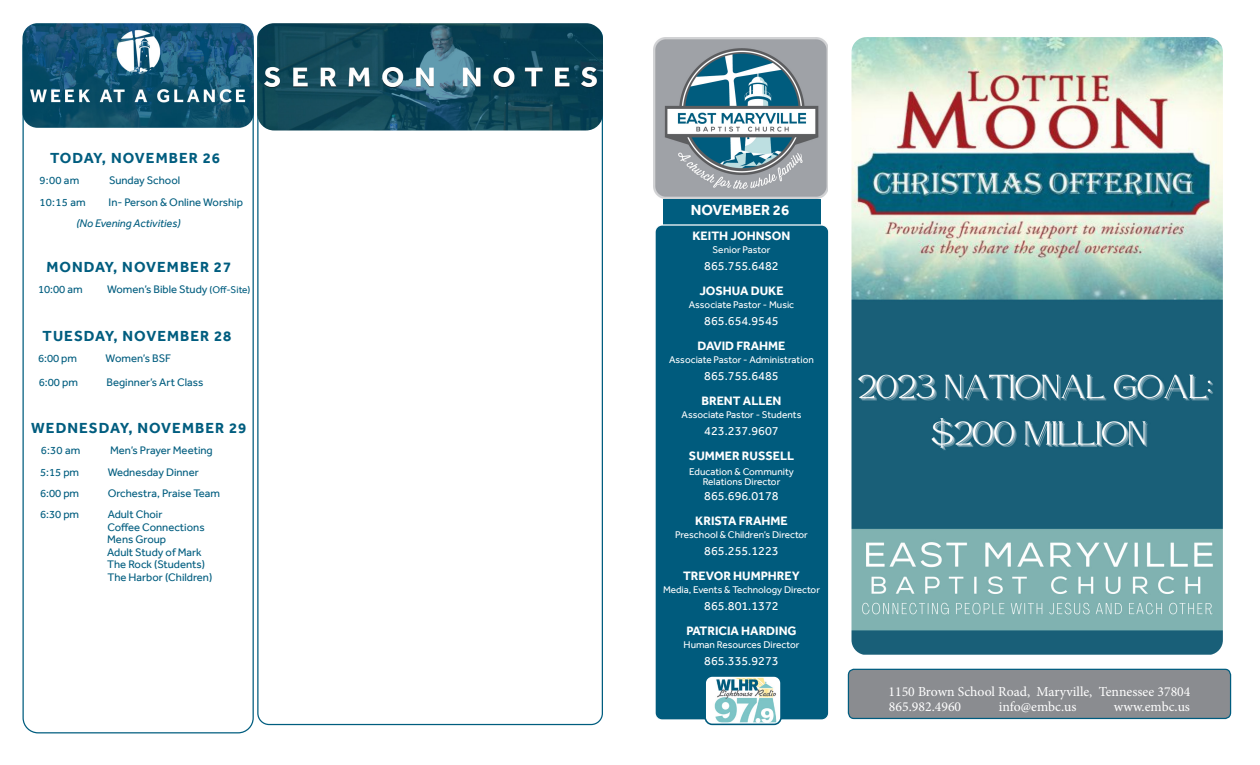
<style>
.page{position:relative;width:1260px;height:765px;background:#fff}
.page>*{position:absolute;margin:0;border:0;box-sizing:border-box;transform-origin:0 0}
.t1{font:700 15px "Effra";letter-spacing:.07em;color:#005d7f}
.t2{font:700 15px "Effra";color:#fff}
.t3{font:13.75px "Minion Pro";color:#fff}
.t4{font:700 12.5px "Effra";color:#fff}
.t5{font:12.5px "Effra";color:#fff}
.t6{font:11.25px "Effra";color:#005d7f}
.t7{font:italic 11.25px "Effra";color:#005d7f}
.t8{font:10px "Effra";color:#fff}
.s1{font-size:10px}
</style>
<div class="page">
<div style="left:664px;top:191px;width:157px;height:50px;background:#005d7f"></div>
<div style="left:848px;top:669px;width:383px;height:49px;background:#8a8c90;border-radius:6px"></div>
<div style="left:848px;top:669px;width:383px;height:50px;border:1px solid #005c7f;border-radius:6px"></div>
<div style="left:655px;top:225px;width:174px;height:495px;background:#005b7d;border-radius:7px"></div>
<div style="left:654px;top:224px;width:175px;height:497px;border:1px solid #fff;border-radius:7px"></div>
<div style="left:705px;top:676px;width:76px;height:48px;background:#fff;border-radius:7px"></div>
<div style="left:704px;top:675px;width:78px;height:50px;border:2px solid #005b7d;border-radius:7px"></div>
<img style="left:714px;top:678px;width:62px;height:44px">
<img style="left:654px;top:37px;width:173px;height:161px">
<img style="left:852px;top:37px;width:371px;height:618px">
<img style="left:257px;top:23px;width:346px;height:107px">
<img style="left:22px;top:23px;width:232px;height:105px">
<p class="t1" style="left:50px;top:149px;width:171px">TODAY, NOVEMBER 26</p>
<p class="t6" style="left:40px;top:174px;width:41px">9:00 am</p>
<p class="t6" style="left:109px;top:174px;width:73px">Sunday School</p>
<p class="t6" style="left:40px;top:195px;width:48px">10:15 am</p>
<p class="t6" style="left:109px;top:195px;width:136px">In- Person &amp; Online Worship</p>
<p class="t7" style="left:76px;top:216px;width:106px">(No Evening Activities)</p>
<p class="t1" style="left:46px;top:258px;width:187px">MONDAY, NOVEMBER 27</p>
<p class="t6" style="left:38px;top:283px;width:46px">10:00 am</p>
<p class="t6" style="left:107px;top:283px;width:145px">Women’s Bible Study <span class="s1">(Off-Site)</span></p>
<p class="t1" style="left:43px;top:327px;width:190px">TUESDAY, NOVEMBER 28</p>
<p class="t6" style="left:38px;top:351px;width:41px">6:00 pm</p>
<p class="t6" style="left:106px;top:351px;width:67px">Women’s BSF</p>
<p class="t6" style="left:39px;top:375px;width:41px">6:00 pm</p>
<p class="t6" style="left:106px;top:375px;width:99px">Beginner’s Art Class</p>
<p class="t1" style="left:31px;top:419px;width:217px">WEDNESDAY, NOVEMBER 29</p>
<p class="t6" style="left:41px;top:444px;width:41px">6:30 am</p>
<p class="t6" style="left:110px;top:444px;width:104px">Men’s Prayer Meeting</p>
<p class="t6" style="left:40px;top:465px;width:41px">5:15 pm</p>
<p class="t6" style="left:108px;top:465px;width:93px">Wednesday Dinner</p>
<p class="t6" style="left:40px;top:486px;width:41px">6:00 pm</p>
<p class="t6" style="left:108px;top:486px;width:114px">Orchestra, Praise Team</p>
<p class="t6" style="left:40px;top:508px;width:41px">6:30 pm</p>
<p class="t6" style="left:108px;top:508px;width:56px">Adult Choir</p>
<p class="t6" style="left:107px;top:520px;width:99px">Coffee Connections</p>
<p class="t6" style="left:107px;top:533px;width:60px">Mens Group</p>
<p class="t6" style="left:107px;top:545px;width:96px">Adult Study of Mark</p>
<p class="t6" style="left:107px;top:558px;width:99px">The Rock (Students)</p>
<p class="t6" style="left:107px;top:570px;width:106px">The Harbor (Children)</p>
<p class="t2" style="left:691px;top:201px;width:100px">NOVEMBER 26</p>
<p class="t4" style="left:692px;top:228px;width:100px">KEITH JOHNSON</p>
<p class="t8" style="left:713px;top:244px;width:59px">Senior Pastor</p>
<p class="t5" style="left:704px;top:258px;width:76px">865.755.6482</p>
<p class="t4" style="left:699px;top:283px;width:86px">JOSHUA DUKE</p>
<p class="t8" style="left:689px;top:299px;width:107px">Associate Pastor - Music</p>
<p class="t5" style="left:704px;top:313px;width:76px">865.654.9545</p>
<p class="t4" style="left:698px;top:338px;width:89px">DAVID FRAHME</p>
<p class="t8" style="left:669px;top:354px;width:146px">Associate Pastor - Administration</p>
<p class="t5" style="left:704px;top:368px;width:76px">865.755.6485</p>
<p class="t4" style="left:701px;top:393px;width:82px">BRENT ALLEN</p>
<p class="t8" style="left:682px;top:409px;width:121px">Associate Pastor - Students</p>
<p class="t5" style="left:704px;top:423px;width:76px">423.237.9607</p>
<p class="t4" style="left:689px;top:448px;width:107px">SUMMER RUSSELL</p>
<p class="t8" style="left:689px;top:465px;width:106px">Education &amp; Community</p>
<p class="t8" style="left:703px;top:475px;width:79px">Relations Director</p>
<p class="t5" style="left:704px;top:488px;width:76px">865.696.0178</p>
<p class="t4" style="left:695px;top:513px;width:94px">KRISTA FRAHME</p>
<p class="t8" style="left:675px;top:529px;width:134px">Preschool &amp; Children’s Director</p>
<p class="t5" style="left:704px;top:543px;width:76px">865.255.1223</p>
<p class="t4" style="left:683px;top:568px;width:118px">TREVOR HUMPHREY</p>
<p class="t8" style="left:663px;top:584px;width:158px">Media, Events &amp; Technology Director</p>
<p class="t5" style="left:704px;top:598px;width:76px">865.801.1372</p>
<p class="t4" style="left:686px;top:623px;width:112px">PATRICIA HARDING</p>
<p class="t8" style="left:684px;top:639px;width:117px">Human Resources Director</p>
<p class="t5" style="left:704px;top:653px;width:76px">865.335.9273</p>
<p class="t3" style="left:889px;top:683px;width:304px">1150 Brown School Road, Maryville, Tennessee 37804</p>
<p class="t3" style="left:889px;top:698px;width:74px">865.982.4960</p>
<p class="t3" style="left:999px;top:698px;width:79px">info@embc.us</p>
<p class="t3" style="left:1114px;top:698px;width:78px">www.embc.us</p>
</div>
